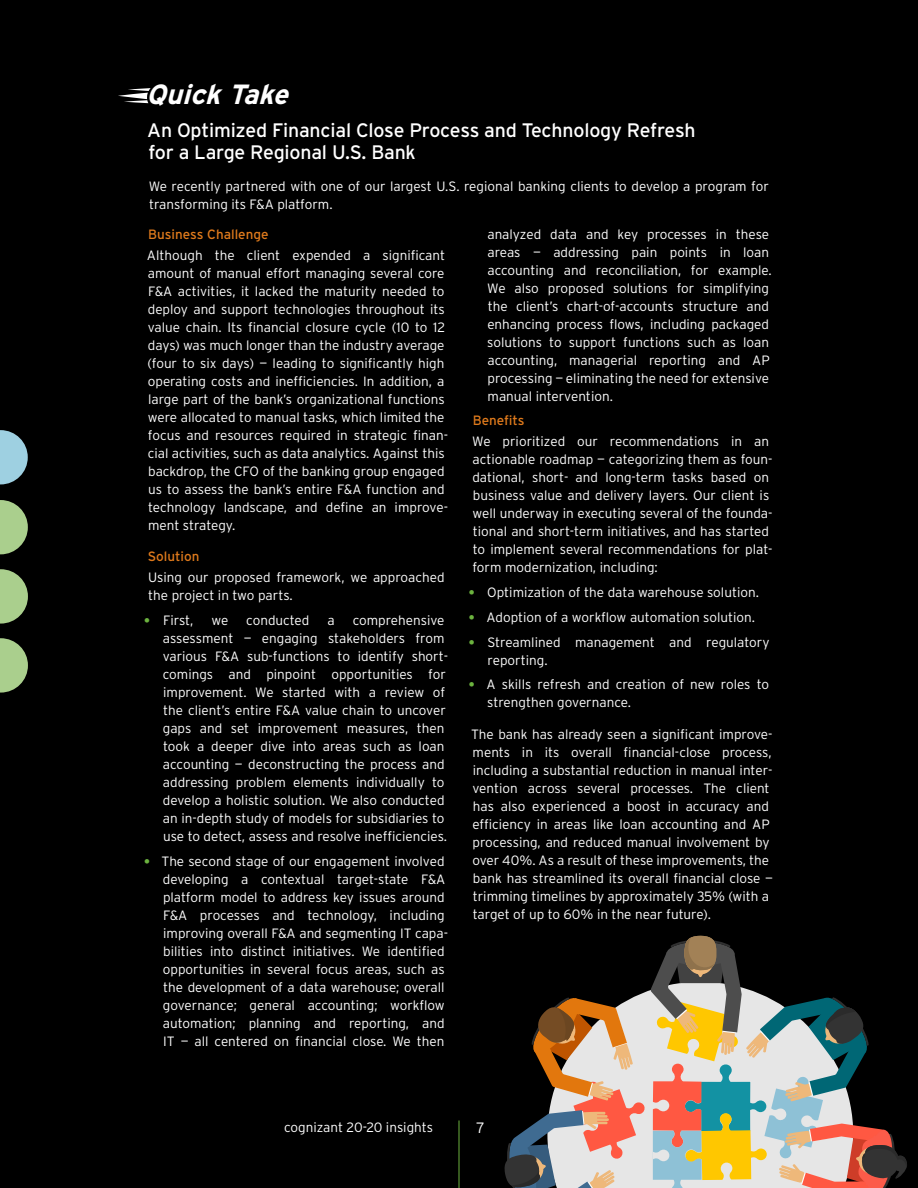
<style>
.page{position:relative;width:918px;height:1188px;background:#000}
.page>*{position:absolute;margin:0;border:0;box-sizing:border-box;transform-origin:0 0}
.t1{font:italic 700 27.75px "Interstate";color:#fff}
.t2{font:19.5px/22.5px "Interstate";letter-spacing:-.01em;color:#fff}
.t3{font:300 15px "Interstate";color:#fff}
.t4{font:300 13.5px/18px "Interstate";color:#fff}
.t5{font:13.5px "Interstate";color:#df7a1c}
.s1{font-size:21px;color:#6cb33f}
</style>
<div class="page">
<svg style="left:504px;top:936px;width:403px;height:252px"></svg>
<hr style="left:459px;top:1120px;width:1px;height:68px;background:#6cb33f">
<svg style="left:118px;top:88px;width:33px;height:15px"></svg>
<svg style="left:0;top:430px;width:28px;height:54px"></svg>
<svg style="left:0;top:500px;width:28px;height:54px"></svg>
<svg style="left:0;top:569px;width:28px;height:55px"></svg>
<svg style="left:0;top:638px;width:28px;height:55px"></svg>
<h1 class="t1" style="left:146px;top:79px;width:151px">Quick Take</h1>
<h2 class="t2" style="left:147px;top:118px;width:550px">An Optimized Financial Close Process and Technology Refresh for a Large Regional U.S. Bank</h2>
<p class="t4" style="left:149px;top:177px;width:622px">We recently partnered with one of our largest U.S. regional banking clients to develop a program for transforming its F&amp;A platform.</p>
<p class="t5" style="left:148px;top:226px;width:122px">Business Challenge</p>
<p class="t4" style="left:147px;top:246px;width:303px">Although the client expended a significant amount of manual effort managing several core F&amp;A activities, it lacked the maturity needed to deploy and support technologies throughout its value chain. Its financial closure cycle (10 to 12 days) was much longer than the industry average (four to six days) — leading to significantly high operating costs and inefficiencies. In addition, a large part of the bank’s organizational functions were allocated to manual tasks, which limited the focus and resources required in strategic finan&shy;cial activities, such as data analytics. Against this backdrop, the CFO of the banking group engaged us to assess the bank’s entire F&amp;A function and technology landscape, and define an improve&shy;ment strategy.</p>
<p class="t5" style="left:148px;top:549px;width:53px">Solution</p>
<p class="t4" style="left:148px;top:568px;width:298px">Using our proposed framework, we approached the project in two parts.</p>
<p class="t4" style="left:143px;top:611px;width:52px"><span class="s1">•</span> First,</p>
<p class="t4" style="left:211px;top:611px;width:18px">we</p>
<p class="t4" style="left:246px;top:611px;width:65px">conducted</p>
<p class="t4" style="left:327px;top:611px;width:9px">a</p>
<p class="t4" style="left:163px;top:611px;width:287px;text-indent:190px">comprehensive assessment — engaging stakeholders from various F&amp;A sub-functions to identify short&shy;comings and pinpoint opportunities for improvement. We started with a review of the client’s entire F&amp;A value chain to uncover gaps and set improvement measures, then took a deeper dive into areas such as loan accounting — deconstructing the process and addressing problem elements individually to develop a holistic solution. We also conducted an in-depth study of models for subsidiaries to use to detect, assess and resolve inefficiencies.</p>
<p class="t4" style="left:163px;top:852px;width:287px;text-indent:-20px"><span class="s1">•</span> The second stage of our engagement involved developing a contextual target-state F&amp;A platform model to address key issues around F&amp;A processes and technology, including improving overall F&amp;A and segmenting IT capa&shy;bilities into distinct initiatives. We identified opportunities in several focus areas, such as the development of a data warehouse; overall governance; general accounting; workflow automation; planning and reporting, and IT — all centered on financial close. We then</p>
<p class="t4" style="left:487px;top:225px;width:286px">analyzed data and key processes in these areas — addressing pain points in loan accounting and reconciliation, for example.<br>We also proposed solutions for simplifying the client’s chart-of-accounts structure and enhancing process flows, including packaged solutions to support functions such as loan accounting, managerial reporting and AP processing — eliminating the need for extensive manual intervention.</p>
<p class="t5" style="left:473px;top:413px;width:54px">Benefits</p>
<p class="t4" style="left:472px;top:433px;width:302px">We prioritized our recommendations in an actionable roadmap — categorizing them as foun&shy;dational, short- and long-term tasks based on business value and delivery layers. Our client is well underway in executing several of the founda&shy;tional and short-term initiatives, and has started to implement several recommendations for plat&shy;form modernization, including:</p>
<p class="t4" style="left:468px;top:583px;width:293px"><span class="s1">•</span> Optimization of the data warehouse solution.</p>
<p class="t4" style="left:468px;top:608px;width:289px"><span class="s1">•</span> Adoption of a workflow automation solution.</p>
<p class="t4" style="left:488px;top:633px;width:284px;text-indent:-20px"><span class="s1">•</span> Streamlined management and regulatory reporting.</p>
<p class="t4" style="left:487px;top:676px;width:283px;text-indent:-20px"><span class="s1">•</span> A skills refresh and creation of new roles to strengthen governance.</p>
<p class="t4" style="left:471px;top:725px;width:303px">The bank has already seen a significant improve&shy;ments in its overall financial-close process, including a substantial reduction in manual inter&shy;vention across several processes. The client has also experienced a boost in accuracy and efficiency in areas like loan accounting and AP processing, and reduced manual involvement by over 40%. As a result of these improvements, the bank has streamlined its overall financial close — trimming timelines by approximately 35% (with a target of up to 60% in the near future).</p>
<p class="t4" style="left:284px;top:1118px;width:151px">cognizant 20-20 insights</p>
<p class="t3" style="left:477px;top:1119px;width:10px">7</p>
</div>
